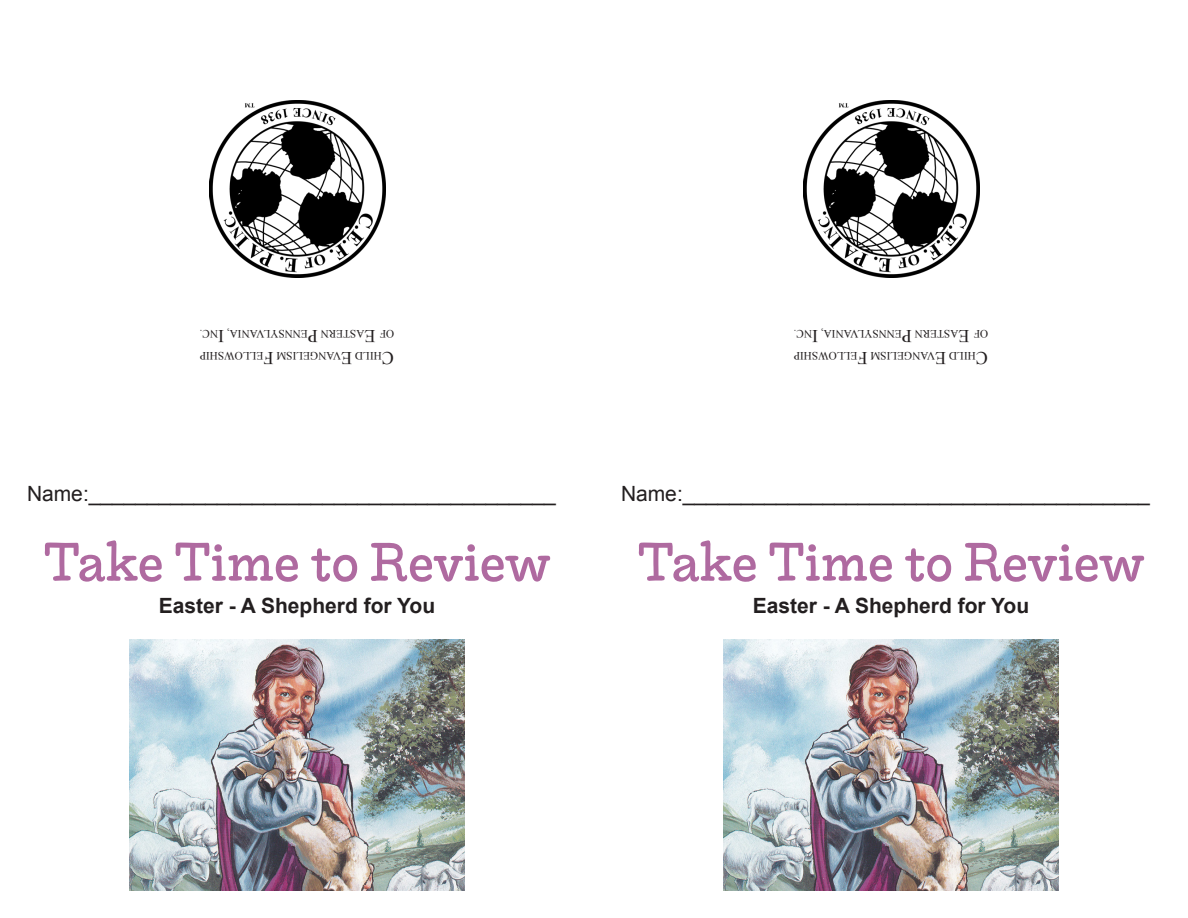
<style>
.page{position:relative;width:1188px;height:918px;background:#fff}
.page>*{position:absolute;margin:0;border:0;box-sizing:border-box;transform-origin:0 0}
.t1{font:500 52.5px "Liebe Ruth";color:#af6aa0}
.t2{font:21px "Arial";color:#231f20}
.t3{font:700 21px "Arial";color:#231f20}
.t4{font:18px "Times New Roman";color:#231f20}
.t5{font:11.25px "Times New Roman";color:#231f20}
</style>
<div class="page">
<img style="left:209px;top:101px;width:176px;height:176px">
<img style="left:129px;top:640px;width:336px;height:250px">
<img style="left:803px;top:101px;width:176px;height:176px">
<img style="left:723px;top:640px;width:336px;height:250px">
<p class="t5" style="left:218px;top:342px;width:20px;rotate:-180deg">NC.</p>
<p class="t4" style="left:224px;top:349px;width:7px;rotate:-180deg">I</p>
<p class="t5" style="left:308px;top:342px;width:82px;rotate:-180deg">ENNSYLVANIA,</p>
<p class="t4" style="left:318px;top:349px;width:12px;rotate:-180deg">P</p>
<p class="t5" style="left:364px;top:342px;width:45px;rotate:-180deg">ASTERN</p>
<p class="t4" style="left:375px;top:349px;width:12px;rotate:-180deg">E</p>
<p class="t5" style="left:394px;top:342px;width:16px;rotate:-180deg">OF</p>
<p class="t5" style="left:812px;top:342px;width:20px;rotate:-180deg">NC.</p>
<p class="t4" style="left:818px;top:349px;width:7px;rotate:-180deg">I</p>
<p class="t5" style="left:902px;top:342px;width:82px;rotate:-180deg">ENNSYLVANIA,</p>
<p class="t4" style="left:912px;top:349px;width:12px;rotate:-180deg">P</p>
<p class="t5" style="left:958px;top:342px;width:45px;rotate:-180deg">ASTERN</p>
<p class="t4" style="left:969px;top:349px;width:12px;rotate:-180deg">E</p>
<p class="t5" style="left:988px;top:342px;width:16px;rotate:-180deg">OF</p>
<p class="t5" style="left:264px;top:363px;width:65px;rotate:-180deg">ELLOWSHIP</p>
<p class="t4" style="left:274px;top:370px;width:12px;rotate:-180deg">F</p>
<p class="t5" style="left:341px;top:363px;width:66px;rotate:-180deg">VANGELISM</p>
<p class="t4" style="left:352px;top:370px;width:12px;rotate:-180deg">E</p>
<p class="t5" style="left:382px;top:363px;width:28px;rotate:-180deg">HILD</p>
<p class="t4" style="left:394px;top:370px;width:14px;rotate:-180deg">C</p>
<p class="t5" style="left:858px;top:363px;width:65px;rotate:-180deg">ELLOWSHIP</p>
<p class="t4" style="left:868px;top:370px;width:12px;rotate:-180deg">F</p>
<p class="t5" style="left:935px;top:363px;width:66px;rotate:-180deg">VANGELISM</p>
<p class="t4" style="left:946px;top:370px;width:12px;rotate:-180deg">E</p>
<p class="t5" style="left:976px;top:363px;width:28px;rotate:-180deg">HILD</p>
<p class="t4" style="left:988px;top:370px;width:14px;rotate:-180deg">C</p>
<p class="t2" style="left:27px;top:480px;width:530px">Name:________________________________________</p>
<p class="t2" style="left:621px;top:480px;width:530px">Name:________________________________________</p>
<p class="t1" style="left:44px;top:532px;width:508px">Take Time to Review</p>
<p class="t3" style="left:159px;top:591px;width:278px">Easter - A Shepherd for You</p>
<p class="t1" style="left:638px;top:532px;width:508px">Take Time to Review</p>
<p class="t3" style="left:753px;top:591px;width:278px">Easter - A Shepherd for You</p>
</div>
